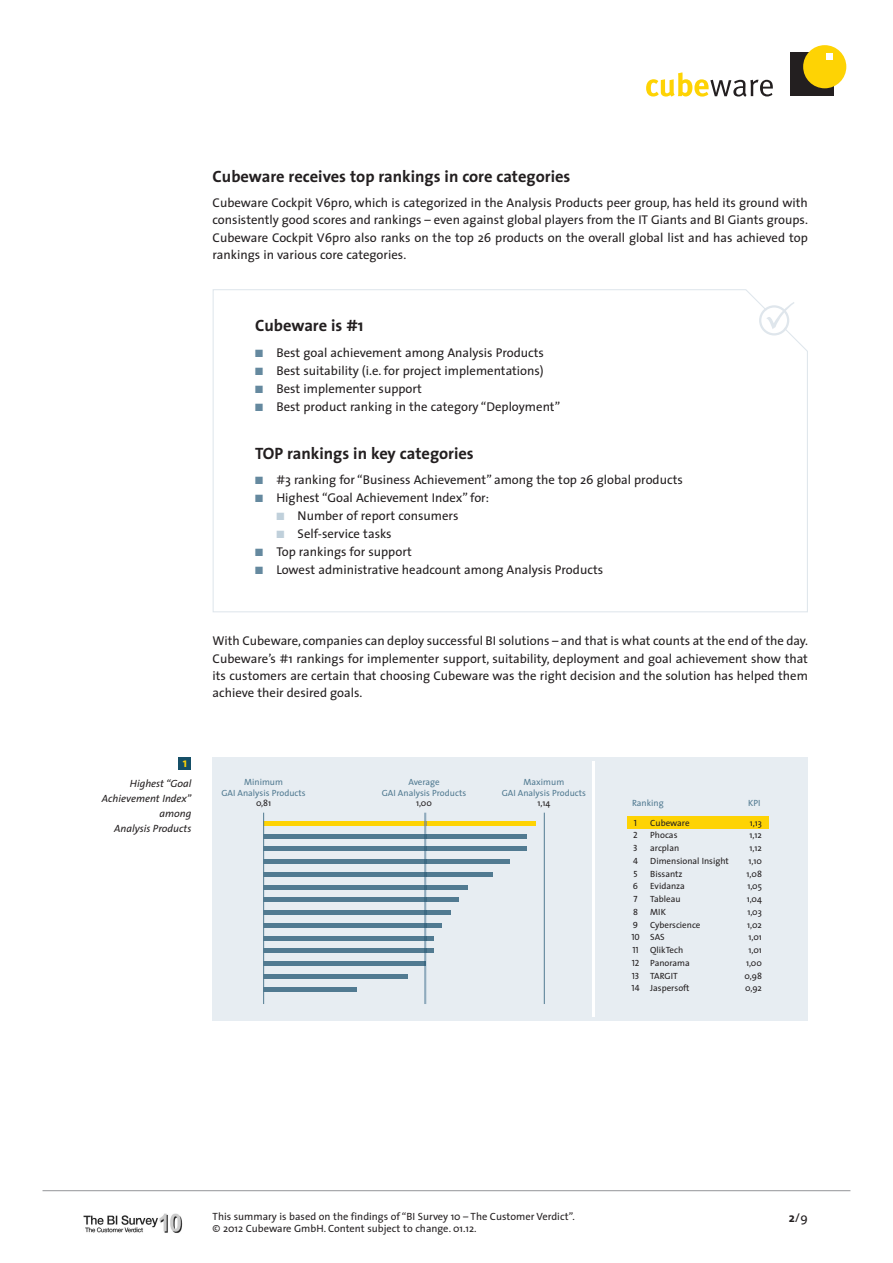
<style>
.page{position:relative;width:893px;height:1263px;background:#fff}
.page>*{position:absolute;margin:0;border:0;box-sizing:border-box;transform-origin:0 0}
.t1{font:700 16.5px "The Sans";color:#231f20}
.t2{font:12.75px/17.2px "The Sans";color:#231f20;text-align:justify}
.t3{font:700 12.75px "The Sans";color:#fed304}
.t4{font:10.5px/12px "The Sans";color:#231f20}
.t5{font:italic 10.5px/15px "The Sans";color:#231f20;text-align:right}
.t6{font:9px/12.8px "The Sans";color:#231f20}
.t7{font:9px/10.5px "The Sans";color:#517a91;text-align:center}
.t8{font:9px/12.8px "The Sans Caps";color:#231f20}
.s1{color:#65899f}
.s2{color:#c0d0db}
.s3{font-weight:700}
</style>
<div class="page">
<svg style="left:213px;top:289px;width:595px;height:323px"></svg>
<div style="left:790px;top:53px;width:43px;height:43px;background:#231f20"></div>
<div style="left:803px;top:45px;width:43px;height:43px;background:#fed304;border-radius:50%"></div>
<svg style="left:827px;top:53px;width:6px;height:6px"></svg>
<svg style="left:646px;top:72px;width:127px;height:25px"></svg>
<svg style="left:759px;top:302px;width:35px;height:33px"></svg>
<div style="left:213px;top:757px;width:595px;height:263px;background:#e7edf2"></div>
<div style="left:628px;top:816px;width:141px;height:13px;background:#fed304"></div>
<hr style="left:592px;top:761px;width:2px;height:255px;background:#fff">
<hr style="left:264px;top:821px;width:272px;height:4px;background:#fed304">
<hr style="left:264px;top:834px;width:263px;height:4px;background:#517a91">
<hr style="left:264px;top:847px;width:263px;height:4px;background:#517a91">
<div style="left:264px;top:859px;width:246px;height:5px;background:#517a91"></div>
<hr style="left:264px;top:872px;width:229px;height:4px;background:#517a91">
<hr style="left:264px;top:885px;width:204px;height:4px;background:#517a91">
<hr style="left:264px;top:898px;width:195px;height:4px;background:#517a91">
<div style="left:264px;top:910px;width:187px;height:5px;background:#517a91"></div>
<hr style="left:264px;top:923px;width:178px;height:4px;background:#517a91">
<hr style="left:264px;top:936px;width:170px;height:4px;background:#517a91">
<hr style="left:264px;top:949px;width:170px;height:4px;background:#517a91">
<div style="left:264px;top:961px;width:161px;height:5px;background:#517a91"></div>
<hr style="left:264px;top:974px;width:144px;height:4px;background:#517a91">
<hr style="left:264px;top:987px;width:93px;height:4px;background:#517a91">
<svg style="left:424px;top:813px;width:2px;height:191px"></svg>
<hr style="left:544px;top:813px;width:1px;height:191px;background:#517a91">
<div style="left:179px;top:757px;width:12px;height:13px;background:#154f67"></div>
<hr style="left:263px;top:813px;width:1px;height:191px;background:#517a91">
<hr style="left:43px;top:1190px;width:807px;height:1px;background:#939598">
<img style="left:84px;top:1214px;width:99px;height:19px">
<p class="t1" style="left:213px;top:170px;width:359px">Cubeware receives top rankings in core categories</p>
<p class="t2" style="left:213px;top:195px;width:597px">Cubeware Cockpit V6pro, which is categorized in the Analysis Products peer group, has held its ground with consistently good scores and rankings – even against global players from the IT Giants and BI Giants groups.<br>Cubeware Cockpit V6pro also ranks on the top 26 products on the overall global list and has achieved top rankings in various core categories.</p>
<p class="t1" style="left:255px;top:319px;width:110px">Cubeware is #1</p>
<p class="t2" style="left:255px;top:345px;width:290px"><span class="s1">■</span> Best goal achievement among Analysis Products</p>
<p class="t2" style="left:255px;top:363px;width:290px"><span class="s1">■</span> Best suitability (i.e. for project implementations)</p>
<p class="t2" style="left:255px;top:381px;width:168px"><span class="s1">■</span> Best implementer support</p>
<p class="t2" style="left:255px;top:399px;width:307px"><span class="s1">■</span> Best product ranking in the category “Deployment”</p>
<p class="t1" style="left:255px;top:446px;width:220px">TOP rankings in key categories</p>
<p class="t2" style="left:255px;top:472px;width:429px"><span class="s1">■</span> #3 ranking for “Business Achievement” among the top 26 global products</p>
<p class="t2" style="left:255px;top:490px;width:235px"><span class="s1">■</span> Highest “Goal Achievement Index” for:</p>
<p class="t2" style="left:276px;top:508px;width:184px"><span class="s2">■</span> Number of report consumers</p>
<p class="t2" style="left:276px;top:526px;width:117px"><span class="s2">■</span> Self-service tasks</p>
<p class="t2" style="left:255px;top:544px;width:158px"><span class="s1">■</span> Top rankings for support</p>
<p class="t2" style="left:255px;top:562px;width:350px"><span class="s1">■</span> Lowest administrative headcount among Analysis Products</p>
<p class="t2" style="left:213px;top:633px;width:597px">With Cubeware, companies can deploy successful BI solutions – and that is what counts at the end of the day.<br>Cubeware’s #1 rankings for implementer support, suitability, deployment and goal achievement show that its customers are certain that choosing Cubeware was the right decision and the solution has helped them achieve their desired goals.</p>
<p class="t3" style="left:183px;top:757px;width:6px">1</p>
<p class="t5" style="left:102px;top:777px;width:91px">Highest “Goal<br>Achievement Index” among<br>Analysis Products</p>
<p class="t7" style="left:502px;top:778px;width:86px">Maximum<br>GAI Analysis Products</p>
<p class="t6" style="left:537px;top:798px;width:14px">1,14</p>
<p class="t7" style="left:221px;top:778px;width:86px">Minimum<br>GAI Analysis Products</p>
<p class="t6" style="left:256px;top:798px;width:17px">0,81</p>
<p class="t7" style="left:632px;top:799px;width:33px">Ranking</p>
<p class="t7" style="left:748px;top:799px;width:14px">KPI</p>
<p class="t7" style="left:382px;top:778px;width:86px">Average<br>GAI Analysis Products</p>
<p class="t6" style="left:416px;top:798px;width:17px">1,00</p>
<p class="t6" style="left:650px;top:817px;width:80px">Cubeware<br>Phocas<br>arcplan<br>Dimensional Insight<br>Bissantz<br>Evidanza<br>Tableau<br>MIK<br>Cyberscience<br>SAS<br>QlikTech<br>Panorama<br>TARGIT<br>Jaspersoft</p>
<p class="t8" style="left:631px;top:817px;width:10px">1<br>2<br>3<br>4<br>5<br>6<br>7<br>8<br>9<br>10<br>11<br>12<br>13<br>14</p>
<p class="t6" style="left:744px;top:817px;width:19px;text-align:center">1,13<br>1,12<br>1,12<br>1,10<br>1,08<br>1,05<br>1,04<br>1,03<br>1,02<br>1,01<br>1,01<br>1,00<br>0,98<br>0,92</p>
<p class="t4" style="left:213px;top:1211px;width:364px">This summary is based on the findings of “BI Survey 10 – The Customer Verdict”. © 2012 Cubeware GmbH. Content subject to change. 01.12.</p>
<p class="t2" style="left:789px;top:1210px;width:21px"><span class="s3">2</span>/9</p>
</div>
